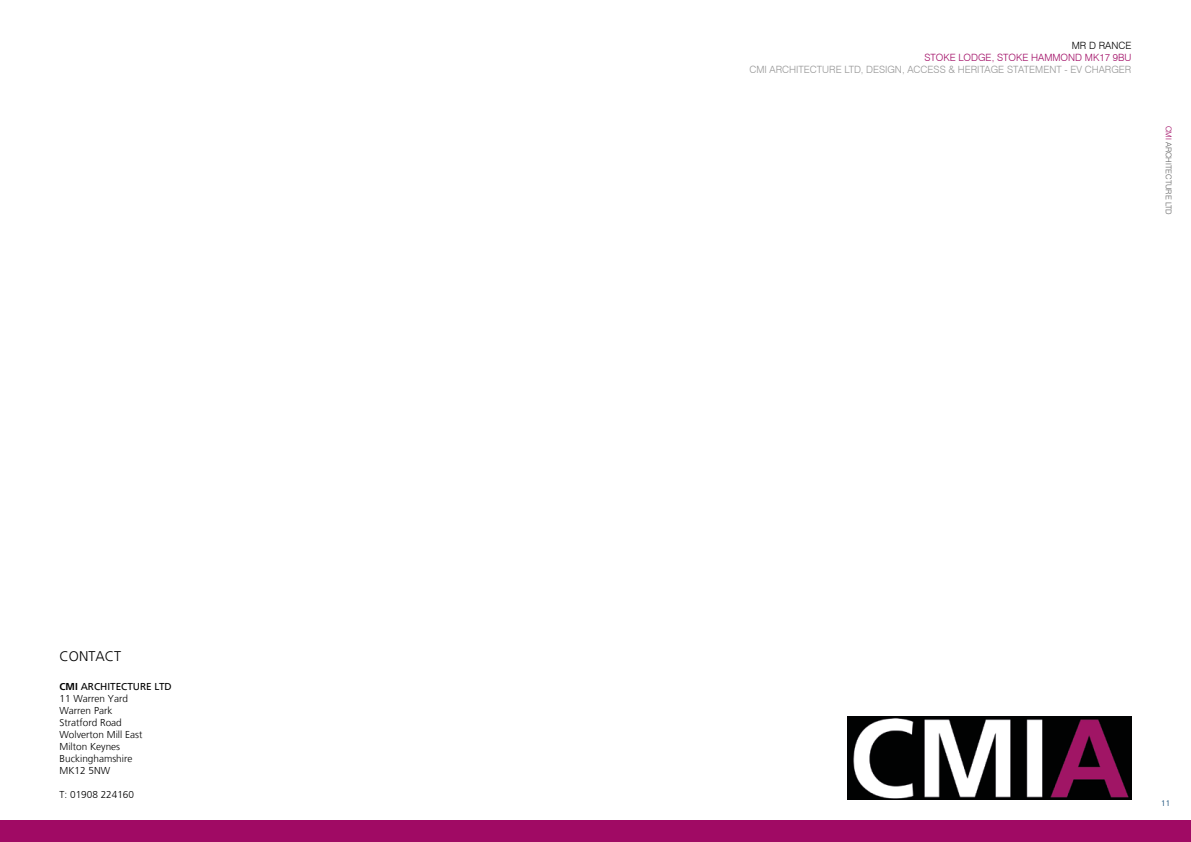
<style>
.page{position:relative;width:1191px;height:842px;background:#fff}
.page>*{position:absolute;margin:0;border:0;box-sizing:border-box;transform-origin:0 0}
.t1{font:300 14px "Frutiger";color:#000}
.t2{font:300 10px/12px "Frutiger";color:#000}
.t3{font:300 10px "Swiss 721 BT";color:#969696}
.t4{font:300 10px "Swiss 721 BT";color:#a00a64}
.t5{font:300 10px "Swiss 721 BT";color:#000}
.t6{font:300 8px "Swiss 721 BT";color:#646464}
.t7{font:300 8px "Frutiger";color:#003d6b}
.s1{font-weight:700}
.s2{font-weight:400}
.s3{color:#a00a64}
</style>
<div class="page">
<img style="left:847px;top:716px;width:284px;height:84px">
<div style="left:0;top:821px;width:1101px;height:21px;background:#a00a64"></div>
<div style="left:1102px;top:821px;width:89px;height:21px;background:#a00a64"></div>
<h1 class="t1" style="left:60px;top:648px;width:63px">CONTACT</h1>
<p class="t2" style="left:60px;top:680px;width:114px"><span class="s1">CMI</span> <span class="s2">ARCHITECTURE LTD<br></span>11 Warren Yard<br>Warren Park<br>Stratford Road<br>Wolverton Mill East<br>Milton Keynes<br>Buckinghamshire<br>MK12 5NW</p>
<p class="t2" style="left:60px;top:788px;width:76px">T: 01908 224160</p>
<p class="t5" style="left:1071px;top:40px;width:61px">MR D RANCE</p>
<p class="t4" style="left:924px;top:52px;width:208px">STOKE LODGE, STOKE HAMMOND MK17 9BU</p>
<p class="t3" style="left:749px;top:64px;width:383px">CMI ARCHITECTURE LTD, DESIGN, ACCESS &amp; HERITAGE STATEMENT - EV CHARGER</p>
<p class="t6" style="left:1173px;top:126px;width:91px;rotate:90deg"><span class="s3">CMI</span> ARCHITECTURE LTD</p>
<p class="t7" style="left:1161px;top:799px;width:10px">11</p>
</div>
